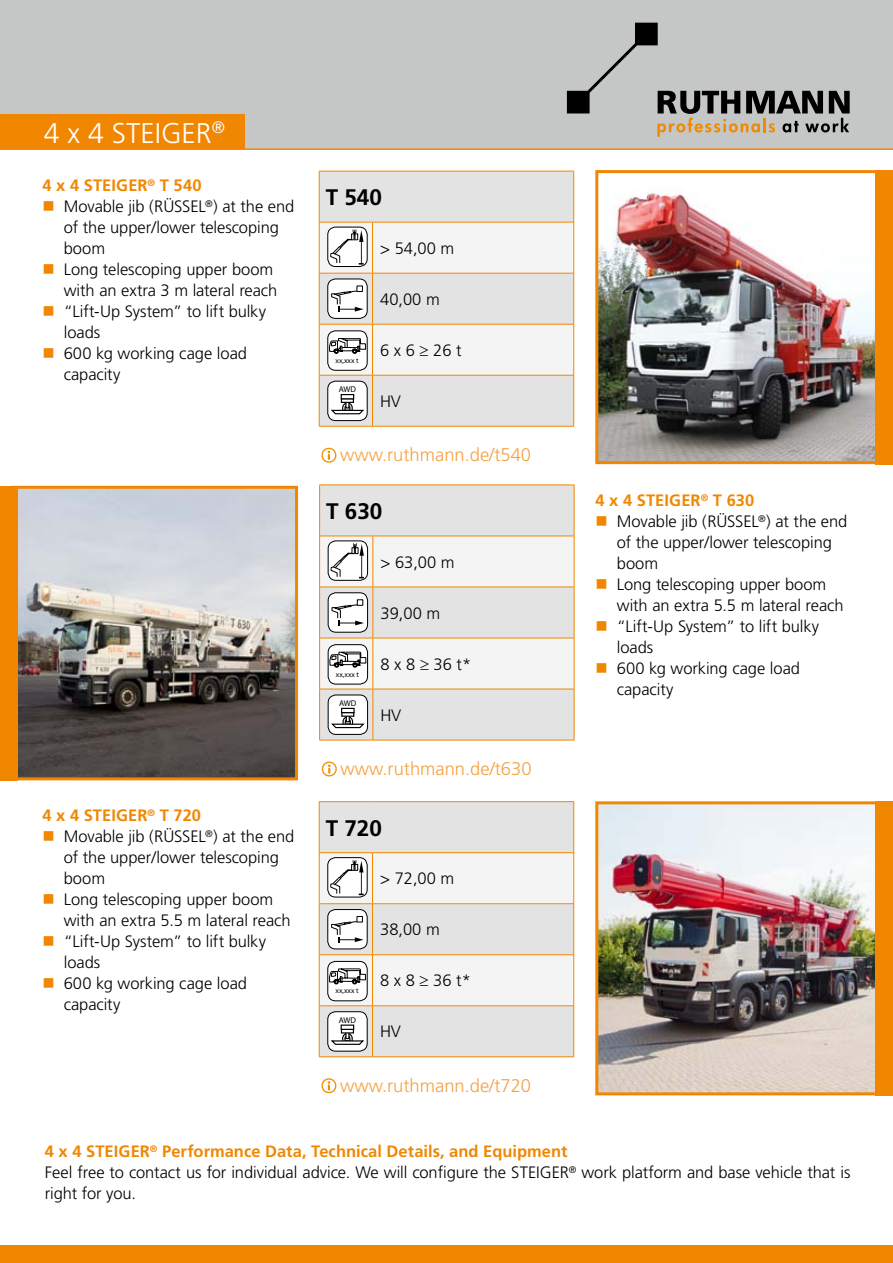
<style>
.page{position:relative;width:893px;height:1263px;background:#fff}
.page>*{position:absolute;margin:0;border:0;box-sizing:border-box;transform-origin:0 0}
.t1{font:300 28.5px "Frutiger";color:#fff}
.t2{font:700 22.5px "Frutiger";color:#000}
.t3{font:300 18.45px "Frutiger";color:#f6a13f}
.t4{font:300 16.5px/21px "Frutiger";letter-spacing:-.005em;color:#000}
.t5{font:700 16.5px "Frutiger";color:#f18700}
.t6{font:8.4px "Myriad Pro";letter-spacing:-.025em;color:#000}
.t7{font:7.5px "Myriad Pro";color:#000}
.s1{font-weight:700;color:#f18700}
</style>
<div class="page">
<div style="left:0;top:0;width:893px;height:150px;background:#c5c6c6"></div>
<div style="left:0;top:1246px;width:893px;height:17px;background:#f18700"></div>
<svg style="left:567px;top:23px;width:283px;height:114px;background:#acaba9"></svg>
<div style="left:0;top:114px;width:244px;height:34px;background:#f18700"></div>
<img style="left:599px;top:174px;width:277px;height:286px">
<div style="left:595px;top:170px;width:287px;height:294px;border:3px solid #f18700"></div>
<div style="left:876px;top:170px;width:17px;height:294px;background:#f18700"></div>
<div style="left:320px;top:172px;width:253px;height:254px;background:#e3e3e3"></div>
<hr style="left:319px;top:171px;width:53px;height:1px;background:#f18700">
<hr style="left:319px;top:171px;width:1px;height:51px;background:#f18700">
<hr style="left:372px;top:171px;width:202px;height:1px;background:#f18700">
<hr style="left:573px;top:171px;width:1px;height:51px;background:#f18700">
<hr style="left:319px;top:375px;width:53px;height:1px;background:#f18700">
<hr style="left:319px;top:375px;width:1px;height:51px;background:#f18700">
<hr style="left:372px;top:375px;width:202px;height:1px;background:#f18700">
<hr style="left:372px;top:375px;width:1px;height:51px;background:#f18700">
<hr style="left:573px;top:375px;width:1px;height:51px;background:#f18700">
<hr style="left:319px;top:426px;width:53px;height:1px;background:#f18700">
<hr style="left:372px;top:426px;width:202px;height:1px;background:#f18700">
<svg style="left:319px;top:222px;width:255px;height:153px"></svg>
<div style="left:327px;top:330px;width:41px;height:41px;border:1px solid #000;border-radius:8px"></div>
<div style="left:328px;top:381px;width:39px;height:40px;background:#fff;border-radius:8px"></div>
<svg style="left:331px;top:400px;width:33px;height:14px"></svg>
<svg style="left:341px;top:399px;width:13px;height:4px"></svg>
<svg style="left:341px;top:394px;width:13px;height:5px"></svg>
<div style="left:327px;top:381px;width:41px;height:40px;border:1px solid #000;border-radius:8px"></div>
<svg style="left:321px;top:447px;width:16px;height:16px"></svg>
<img style="left:17px;top:490px;width:277px;height:286px">
<div style="left:11px;top:486px;width:287px;height:294px;border:3px solid #f18700"></div>
<div style="left:0;top:486px;width:17px;height:294px;background:#f18700"></div>
<div style="left:320px;top:486px;width:254px;height:254px;background:#e3e3e3"></div>
<hr style="left:319px;top:485px;width:54px;height:1px;background:#f18700">
<hr style="left:319px;top:485px;width:1px;height:51px;background:#f18700">
<hr style="left:373px;top:485px;width:201px;height:1px;background:#f18700">
<hr style="left:574px;top:485px;width:1px;height:51px;background:#f18700">
<hr style="left:319px;top:536px;width:1px;height:51px;background:#f18700">
<hr style="left:574px;top:536px;width:1px;height:51px;background:#f18700">
<hr style="left:319px;top:587px;width:1px;height:51px;background:#f18700">
<hr style="left:574px;top:587px;width:1px;height:51px;background:#f18700">
<hr style="left:319px;top:638px;width:1px;height:51px;background:#f18700">
<hr style="left:574px;top:638px;width:1px;height:51px;background:#f18700">
<hr style="left:319px;top:689px;width:54px;height:1px;background:#f18700">
<hr style="left:319px;top:689px;width:1px;height:51px;background:#f18700">
<hr style="left:373px;top:689px;width:201px;height:1px;background:#f18700">
<hr style="left:373px;top:689px;width:1px;height:51px;background:#f18700">
<hr style="left:574px;top:689px;width:1px;height:51px;background:#f18700">
<hr style="left:319px;top:740px;width:54px;height:1px;background:#f18700">
<hr style="left:373px;top:740px;width:201px;height:1px;background:#f18700">
<svg style="left:320px;top:536px;width:254px;height:153px"></svg>
<div style="left:328px;top:644px;width:40px;height:40px;border:1px solid #000;border-radius:8px"></div>
<div style="left:328px;top:695px;width:40px;height:39px;background:#fff;border-radius:8px"></div>
<svg style="left:331px;top:714px;width:34px;height:14px"></svg>
<svg style="left:341px;top:713px;width:13px;height:4px"></svg>
<svg style="left:341px;top:708px;width:14px;height:5px"></svg>
<div style="left:328px;top:695px;width:40px;height:40px;border:1px solid #000;border-radius:8px"></div>
<svg style="left:321px;top:761px;width:16px;height:16px"></svg>
<img style="left:599px;top:805px;width:277px;height:286px">
<div style="left:595px;top:801px;width:287px;height:294px;border:3px solid #f18700"></div>
<div style="left:876px;top:801px;width:17px;height:294px;background:#f18700"></div>
<div style="left:320px;top:802px;width:253px;height:254px;background:#e3e3e3"></div>
<hr style="left:319px;top:801px;width:53px;height:1px;background:#f18700">
<hr style="left:319px;top:802px;width:1px;height:50px;background:#f18700">
<hr style="left:372px;top:801px;width:202px;height:1px;background:#f18700">
<hr style="left:573px;top:802px;width:1px;height:50px;background:#f18700">
<hr style="left:319px;top:852px;width:53px;height:1px;background:#f18700">
<hr style="left:372px;top:852px;width:202px;height:1px;background:#f18700">
<hr style="left:319px;top:1006px;width:1px;height:50px;background:#f18700">
<hr style="left:372px;top:1006px;width:1px;height:50px;background:#f18700">
<hr style="left:573px;top:1006px;width:1px;height:50px;background:#f18700">
<hr style="left:319px;top:1056px;width:53px;height:1px;background:#f18700">
<hr style="left:372px;top:1056px;width:202px;height:1px;background:#f18700">
<svg style="left:319px;top:853px;width:255px;height:153px"></svg>
<div style="left:327px;top:961px;width:41px;height:40px;border:1px solid #000;border-radius:8px"></div>
<div style="left:328px;top:1012px;width:39px;height:39px;background:#fff;border-radius:8px"></div>
<svg style="left:331px;top:1031px;width:33px;height:14px"></svg>
<svg style="left:341px;top:1030px;width:13px;height:3px"></svg>
<svg style="left:341px;top:1024px;width:13px;height:6px"></svg>
<div style="left:327px;top:1011px;width:41px;height:40px;border:1px solid #000;border-radius:8px"></div>
<svg style="left:321px;top:1078px;width:16px;height:16px"></svg>
<h1 class="t1" style="left:44px;top:117px;width:183px">4 x 4 Steiger<sup>®</sup></h1>
<p class="t4" style="left:64px;top:175px;width:232px;text-indent:84px"><sup>®</sup> <span class="s1">T 540<br></span>Movable jib (RÜSSEL<sup>®</sup>) at the end of the upper/lower telescoping boom<br>Long telescoping upper boom with an extra 3 m lateral reach “Lift-Up System” to lift bulky loads<br>600 kg working cage load capacity</p>
<p class="t5" style="left:43px;top:176px;width:61px">4 x 4 Steiger</p>
<p class="t4" style="left:64px;top:805px;width:232px;text-indent:84px"><sup>®</sup> <span class="s1">T 720<br></span>Movable jib (RÜSSEL<sup>®</sup>) at the end of the upper/lower telescoping boom<br>Long telescoping upper boom with an extra 5.5 m lateral reach “Lift-Up System” to lift bulky loads<br>600 kg working cage load capacity</p>
<p class="t5" style="left:42px;top:806px;width:61px">4 x 4 Steiger</p>
<h2 class="t2" style="left:326px;top:184px;width:58px">T 540</h2>
<p class="t4" style="left:380px;top:238px;width:76px">&gt; 54,00 m</p>
<p class="t4" style="left:380px;top:289px;width:61px">40,00 m</p>
<p class="t4" style="left:380px;top:340px;width:83px">6 x 6 ≥ 26 t</p>
<p class="t4" style="left:380px;top:391px;width:22px">HV</p>
<p class="t7" style="left:336px;top:356px;width:25px">xx,xxx t</p>
<p class="t6" style="left:339px;top:384px;width:19px">AWD</p>
<p class="t3" style="left:340px;top:444px;width:192px">www.ruthmann.de/t540</p>
<h2 class="t2" style="left:326px;top:498px;width:58px">T 630</h2>
<p class="t4" style="left:381px;top:552px;width:76px">&gt; 63,00 m</p>
<p class="t4" style="left:381px;top:603px;width:61px">39,00 m</p>
<p class="t4" style="left:381px;top:654px;width:92px">8 x 8 ≥ 36 t*</p>
<p class="t4" style="left:381px;top:705px;width:22px">HV</p>
<p class="t7" style="left:336px;top:669px;width:25px">xx,xxx t</p>
<p class="t6" style="left:339px;top:698px;width:19px">AWD</p>
<p class="t3" style="left:341px;top:758px;width:192px">www.ruthmann.de/t630</p>
<h2 class="t2" style="left:326px;top:814px;width:58px">T 720</h2>
<p class="t4" style="left:380px;top:868px;width:76px">&gt; 72,00 m</p>
<p class="t4" style="left:380px;top:919px;width:61px">38,00 m</p>
<p class="t4" style="left:380px;top:970px;width:92px">8 x 8 ≥ 36 t*</p>
<p class="t4" style="left:380px;top:1021px;width:22px">HV</p>
<p class="t7" style="left:336px;top:986px;width:25px">xx,xxx t</p>
<p class="t6" style="left:339px;top:1015px;width:19px">AWD</p>
<p class="t3" style="left:340px;top:1075px;width:192px">www.ruthmann.de/t720</p>
<p class="t4" style="left:617px;top:490px;width:232px;text-indent:84px"><sup>®</sup> <span class="s1">T 630<br></span>Movable jib (RÜSSEL<sup>®</sup>) at the end of the upper/lower telescoping boom<br>Long telescoping upper boom with an extra 5.5 m lateral reach “Lift-Up System” to lift bulky loads<br>600 kg working cage load capacity</p>
<p class="t5" style="left:595px;top:491px;width:61px">4 x 4 Steiger</p>
<p class="t4" style="left:45px;top:1141px;width:524px"><span class="s1">4 x 4 STEIGER</span><sup>®</sup> <span class="s1">Performance Data, Technical Details, and Equipment<br></span>Feel free to contact us for individual advice. We will configure the STEIGER</p>
<p class="t4" style="left:569px;top:1162px;width:283px"><sup>®</sup> work platform and base vehicle that is</p>
<p class="t4" style="left:45px;top:1183px;width:93px">right for you.</p>
</div>
